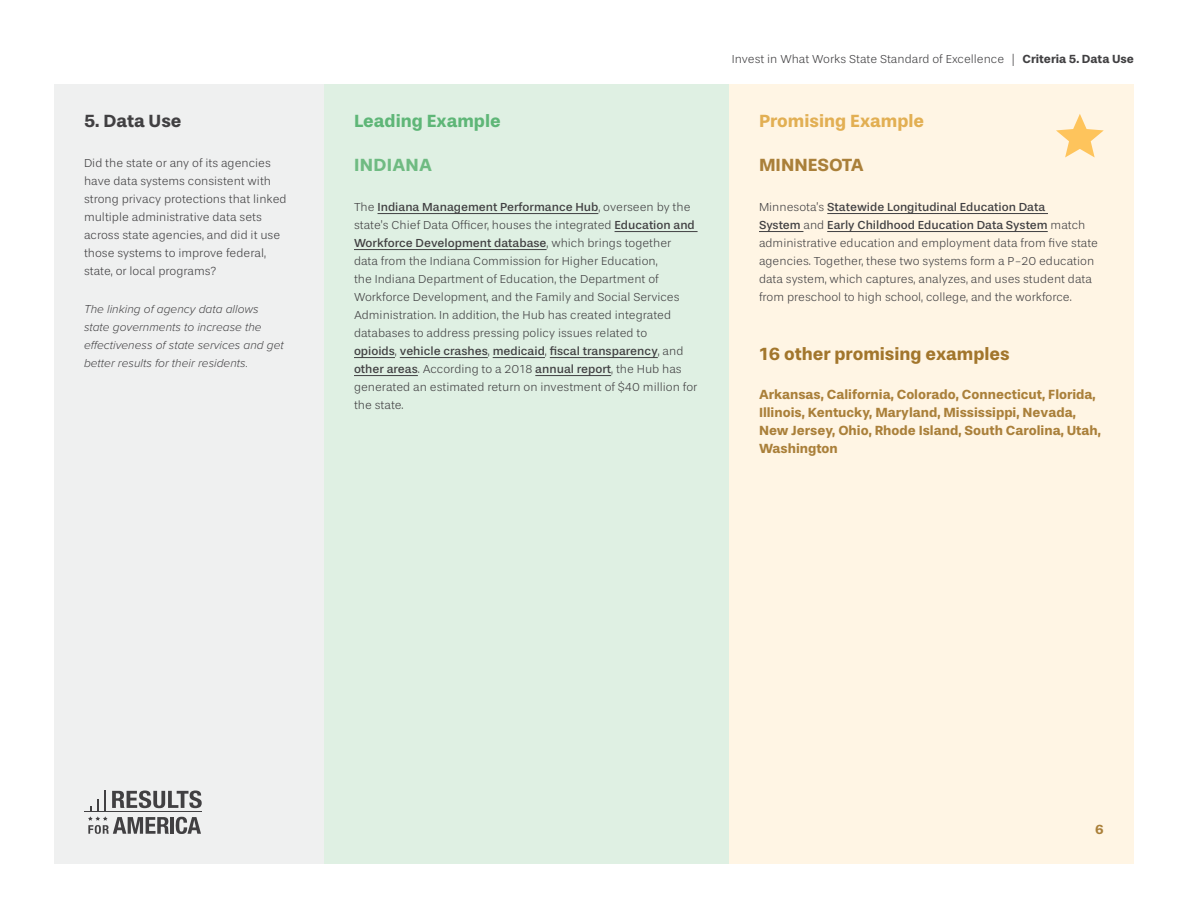
<style>
.page{position:relative;width:1188px;height:918px;background:#fff}
.page>*{position:absolute;margin:0;border:0;box-sizing:border-box;transform-origin:0 0}
.t1{font:700 18px "Stevie Sans";color:#a2762c}
.t2{font:700 18px "Stevie Sans";color:#e2af53}
.t3{font:700 18px "Stevie Sans";color:#5eb677}
.t4{font:700 18px "Stevie Sans";color:#414042}
.t5{font:700 18px "Stevie Sans";color:#aa803a}
.t6{font:700 18px "Stevie Sans";letter-spacing:.015em;color:#6fbb82}
.t7{font:700 13.5px/18px "Stevie Sans";color:#aa803a}
.t8{font:300 12px/18px "Stevie Sans";color:#414042}
.t9{font:italic 300 12px/18px "Proxima Nova";color:#414042}
.s1{font-weight:400}
.s2{font-weight:700}
</style>
<div class="page">
<div style="left:729px;top:84px;width:405px;height:780px;background:#fff5e4"></div>
<div style="left:54px;top:84px;width:270px;height:780px;background:#eff0f0"></div>
<div style="left:324px;top:84px;width:405px;height:780px;background:#dff0e3"></div>
<hr style="left:378px;top:213px;width:220px;height:1px;background:#414042">
<hr style="left:615px;top:231px;width:83px;height:1px;background:#414042">
<hr style="left:354px;top:249px;width:193px;height:1px;background:#414042">
<hr style="left:354px;top:357px;width:41px;height:1px;background:#414042">
<hr style="left:400px;top:357px;width:88px;height:1px;background:#414042">
<hr style="left:493px;top:357px;width:52px;height:1px;background:#414042">
<hr style="left:550px;top:357px;width:108px;height:1px;background:#414042">
<hr style="left:354px;top:375px;width:64px;height:1px;background:#414042">
<hr style="left:535px;top:375px;width:76px;height:1px;background:#414042">
<hr style="left:827px;top:213px;width:221px;height:1px;background:#414042">
<hr style="left:759px;top:231px;width:44px;height:1px;background:#414042">
<hr style="left:827px;top:231px;width:221px;height:1px;background:#414042">
<hr style="left:84px;top:812px;width:117px;height:1px;background:#414042">
<svg style="left:88px;top:790px;width:114px;height:44px"></svg>
<svg style="left:1056px;top:114px;width:48px;height:43px"></svg>
<h1 class="t4" style="left:84px;top:112px;width:99px">5. Data Use</h1>
<p class="t8" style="left:84px;top:155px;width:204px">Did the state or any of its agencies have data systems consistent with strong privacy protections that linked multiple administrative data sets across state agencies, and did it use those systems to improve federal, state, or local programs?</p>
<p class="t9" style="left:84px;top:299px;width:201px">The linking of agency data allows state governments to increase the effectiveness of state services and get better results for their residents.</p>
<h1 class="t3" style="left:354px;top:112px;width:148px">Leading Example</h1>
<h1 class="t6" style="left:354px;top:155px;width:80px">INDIANA</h1>
<p class="t8" style="left:354px;top:198px;width:345px">The <span class="s1">Indiana Management Performance Hub</span>, overseen by the state’s Chief Data Officer, houses the integrated <span class="s1">Education and Workforce Development database</span>, which brings together data from the Indiana Commission for Higher Education,<br>the Indiana Department of Education, the Department of Workforce Development, and the Family and Social Services Administration. In addition, the Hub has created integrated databases to address pressing policy issues related to<br><span class="s1">opioids</span>, <span class="s1">vehicle crashes</span>, <span class="s1">medicaid</span>, <span class="s1">fiscal transparency</span>, and <span class="s1">other areas</span>. According to a 2018 <span class="s1">annual report</span>, the Hub has generated an estimated return on investment of $40 million for the state.</p>
<p class="t8" style="left:732px;top:50px;width:404px">Invest in What Works State Standard of Excellence | <span class="s2">Criteria 5. Data Use</span></p>
<h1 class="t2" style="left:759px;top:112px;width:167px">Promising Example</h1>
<h1 class="t5" style="left:759px;top:155px;width:106px">MINNESOTA</h1>
<p class="t8" style="left:759px;top:198px;width:341px">Minnesota’s <span class="s1">Statewide Longitudinal Education Data<br>System</span> and <span class="s1">Early Childhood Education Data System</span> match administrative education and employment data from five state agencies. Together, these two systems form a P-20 education data system, which captures, analyzes, and uses student data from preschool to high school, college, and the workforce.</p>
<h1 class="t1" style="left:759px;top:344px;width:252px">16 other promising examples</h1>
<p class="t7" style="left:759px;top:386px;width:344px">Arkansas, California, Colorado, Connecticut, Florida, Illinois, Kentucky, Maryland, Mississippi, Nevada, New Jersey, Ohio, Rhode Island, South Carolina, Utah, Washington</p>
<p class="t7" style="left:1095px;top:821px;width:10px">6</p>
</div>
